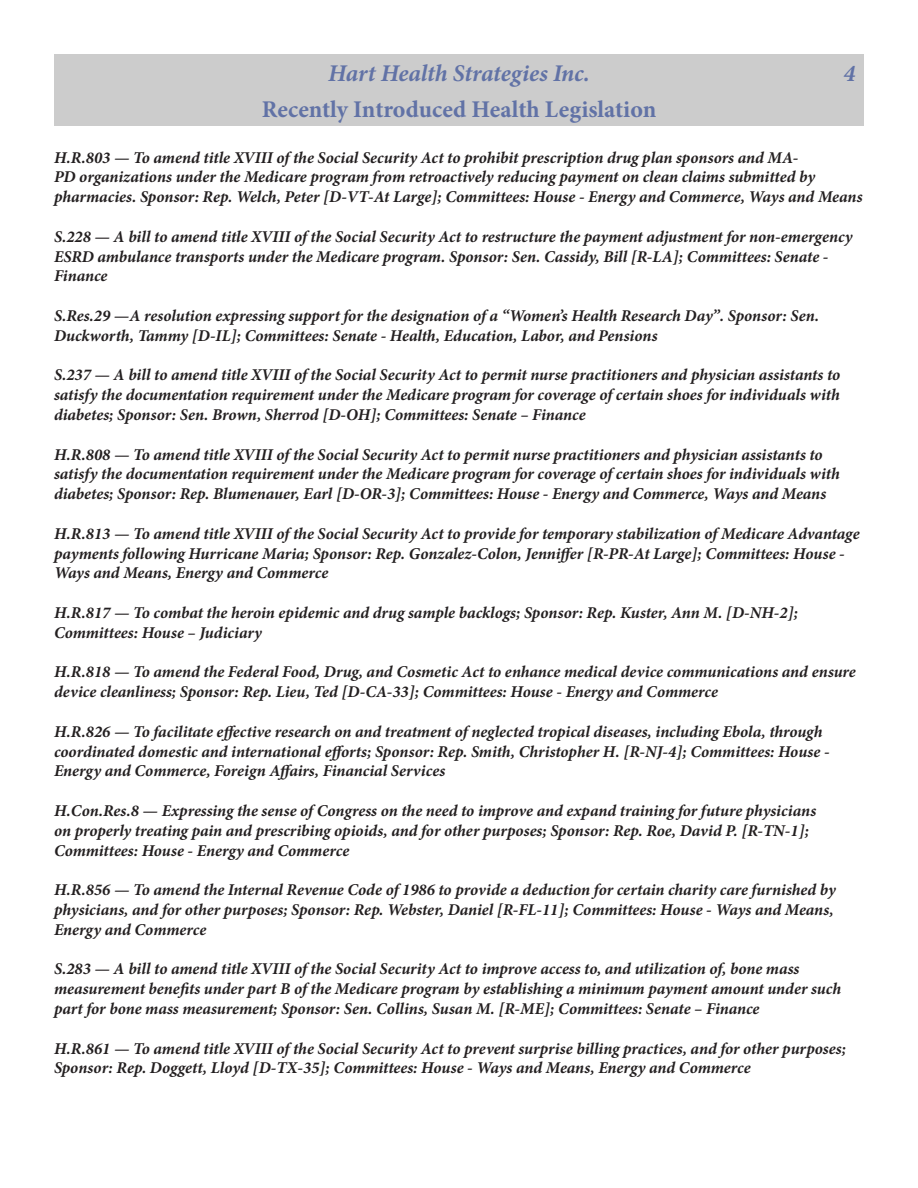
<style>
.page{position:relative;width:918px;height:1188px;background:#fff}
.page>*{position:absolute;margin:0;border:0;box-sizing:border-box;transform-origin:0 0}
.t1{font:700 24px "Minion Pro";color:#6172a6}
.t2{font:italic 700 24px "Minion Pro";letter-spacing:-.005em;color:#6172a6}
.t3{font:italic 700 16.5px/19.8px "Minion Pro";letter-spacing:-.005em;color:#231f20}
</style>
<div class="page">
<div style="left:54px;top:54px;width:810px;height:36px;background:#ccc"></div>
<div style="left:54px;top:90px;width:810px;height:36px;background:#ccc"></div>
<p class="t2" style="left:328px;top:56px;width:263px">Hart Health Strategies Inc.</p>
<p class="t2" style="left:844px;top:56px;width:13px">4</p>
<p class="t1" style="left:262px;top:92px;width:396px">Recently Introduced Health Legislation</p>
<p class="t3" style="left:54px;top:147px;width:810px">H.R.803 — To amend title XVIII of the Social Security Act to prohibit prescription drug plan sponsors and MA-<br>PD organizations under the Medicare program from retroactively reducing payment on clean claims submitted by pharmacies. Sponsor: Rep. Welch, Peter [D-VT-At Large]; Committees: House - Energy and Commerce, Ways and Means</p>
<p class="t3" style="left:54px;top:226px;width:800px">S.228 — A bill to amend title XVIII of the Social Security Act to restructure the payment adjustment for non-emergency<br>ESRD ambulance transports under the Medicare program. Sponsor: Sen. Cassidy, Bill [R-LA]; Committees: Senate -<br>Finance</p>
<p class="t3" style="left:54px;top:306px;width:767px">S.Res.29 —A resolution expressing support for the designation of a “Women’s Health Research Day”. Sponsor: Sen.<br>Duckworth, Tammy [D-IL]; Committees: Senate - Health, Education, Labor, and Pensions</p>
<p class="t3" style="left:54px;top:365px;width:788px;text-align:justify">S.237 — A bill to amend title XVIII of the Social Security Act to permit nurse practitioners and physician assistants to satisfy the documentation requirement under the Medicare program for coverage of certain shoes for individuals with diabetes; Sponsor: Sen. Brown, Sherrod [D-OH]; Committees: Senate – Finance</p>
<p class="t3" style="left:54px;top:444px;width:787px">H.R.808 — To amend title XVIII of the Social Security Act to permit nurse practitioners and physician assistants to satisfy the documentation requirement under the Medicare program for coverage of certain shoes for individuals with diabetes; Sponsor: Rep. Blumenauer, Earl [D-OR-3]; Committees: House - Energy and Commerce, Ways and Means</p>
<p class="t3" style="left:54px;top:523px;width:807px">H.R.813 — To amend title XVIII of the Social Security Act to provide for temporary stabilization of Medicare Advantage payments following Hurricane Maria; Sponsor: Rep. Gonzalez-Colon, Jenniffer [R-PR-At Large]; Committees: House -<br>Ways and Means, Energy and Commerce</p>
<p class="t3" style="left:54px;top:603px;width:746px">H.R.817 — To combat the heroin epidemic and drug sample backlogs; Sponsor: Rep. Kuster, Ann M. [D-NH-2];<br>Committees: House – Judiciary</p>
<p class="t3" style="left:54px;top:662px;width:803px">H.R.818 — To amend the Federal Food, Drug, and Cosmetic Act to enhance medical device communications and ensure device cleanliness; Sponsor: Rep. Lieu, Ted [D-CA-33]; Committees: House - Energy and Commerce</p>
<p class="t3" style="left:54px;top:721px;width:777px">H.R.826 — To facilitate effective research on and treatment of neglected tropical diseases, including Ebola, through coordinated domestic and international efforts; Sponsor: Rep. Smith, Christopher H. [R-NJ-4]; Committees: House -<br>Energy and Commerce, Foreign Affairs, Financial Services</p>
<p class="t3" style="left:54px;top:801px;width:764px">H.Con.Res.8 — Expressing the sense of Congress on the need to improve and expand training for future physicians on properly treating pain and prescribing opioids, and for other purposes; Sponsor: Rep. Roe, David P. [R-TN-1];<br>Committees: House - Energy and Commerce</p>
<p class="t3" style="left:54px;top:880px;width:783px">H.R.856 — To amend the Internal Revenue Code of 1986 to provide a deduction for certain charity care furnished by physicians, and for other purposes; Sponsor: Rep. Webster, Daniel [R-FL-11]; Committees: House - Ways and Means,<br>Energy and Commerce</p>
<p class="t3" style="left:54px;top:959px;width:789px">S.283 — A bill to amend title XVIII of the Social Security Act to improve access to, and utilization of, bone mass measurement benefits under part B of the Medicare program by establishing a minimum payment amount under such part for bone mass measurement; Sponsor: Sen. Collins, Susan M. [R-ME]; Committees: Senate – Finance</p>
<p class="t3" style="left:54px;top:1038px;width:794px">H.R.861 — To amend title XVIII of the Social Security Act to prevent surprise billing practices, and for other purposes;<br>Sponsor: Rep. Doggett, Lloyd [D-TX-35]; Committees: House - Ways and Means, Energy and Commerce</p>
</div>
